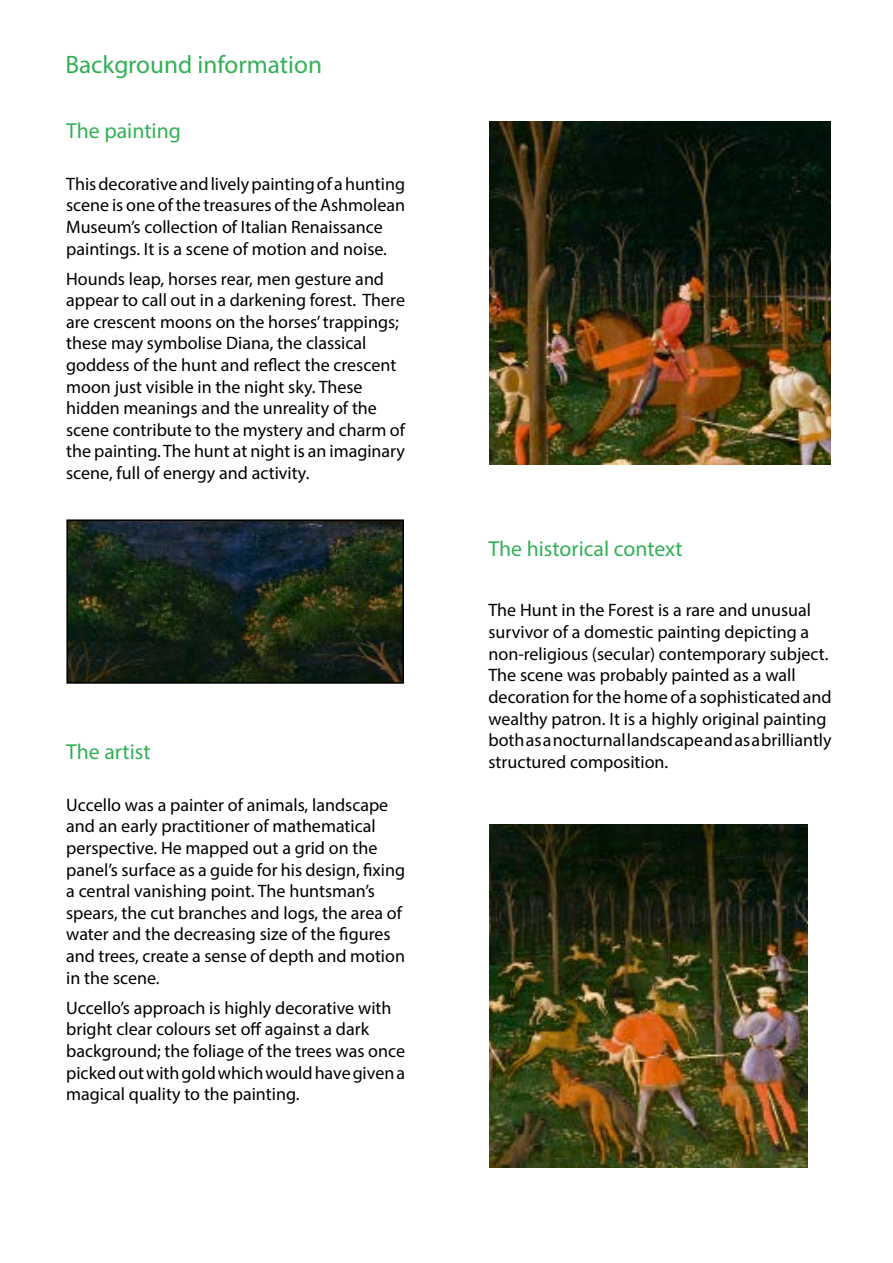
<style>
.page{position:relative;width:893px;height:1263px;background:#fff}
.page>*{position:absolute;margin:0;border:0;box-sizing:border-box;transform-origin:0 0}
.t1{font:25.2px "Myriad Pro";color:#33b056}
.t2{font:21.75px "Myriad Pro";color:#33b056}
.t3{font:18px/21.6px "Myriad Pro";color:#000}
</style>
<div class="page">
<img style="left:490px;top:122px;width:340px;height:342px">
<img style="left:69px;top:522px;width:332px;height:159px">
<div style="left:66px;top:519px;width:338px;height:165px;border:2px solid #000"></div>
<img style="left:490px;top:825px;width:318px;height:342px">
<h1 class="t1" style="left:65px;top:49px;width:258px">Background information</h1>
<p class="t2" style="left:66px;top:117px;width:116px">The painting</p>
<p class="t3" style="left:66px;top:173px;width:340px">This decorative and lively painting of a hunting scene is one of the treasures of the Ashmolean Museum’s collection of Italian Renaissance paintings. It is a scene of motion and noise.</p>
<p class="t3" style="left:66px;top:268px;width:340px">Hounds leap, horses rear, men gesture and appear to call out in a darkening forest. There are crescent moons on the horses’ trappings; these may symbolise Diana, the classical goddess of the hunt and reflect the crescent moon just visible in the night sky. These hidden meanings and the unreality of the scene contribute to the mystery and charm of the painting. The hunt at night is an imaginary scene, full of energy and activity.</p>
<p class="t2" style="left:66px;top:738px;width:86px">The artist</p>
<p class="t3" style="left:66px;top:794px;width:340px">Uccello was a painter of animals, landscape and an early practitioner of mathematical perspective. He mapped out a grid on the panel’s surface as a guide for his design, fixing a central vanishing point. The huntsman’s spears, the cut branches and logs, the area of water and the decreasing size of the figures and trees, create a sense of depth and motion in the scene.</p>
<p class="t3" style="left:66px;top:997px;width:340px">Uccello’s approach is highly decorative with bright clear colours set off against a dark background; the foliage of the trees was once picked out with gold which would have given a magical quality to the painting.</p>
<p class="t2" style="left:488px;top:536px;width:196px">The historical context</p>
<p class="t3" style="left:488px;top:599px;width:345px">The Hunt in the Forest is a rare and unusual survivor of a domestic painting depicting a non-religious (secular) contemporary subject.<br>The scene was probably painted as a wall decoration for the home of a sophisticated and wealthy patron. It is a highly original painting both as a nocturnal landscape and as a brilliantly structured composition.</p>
</div>
